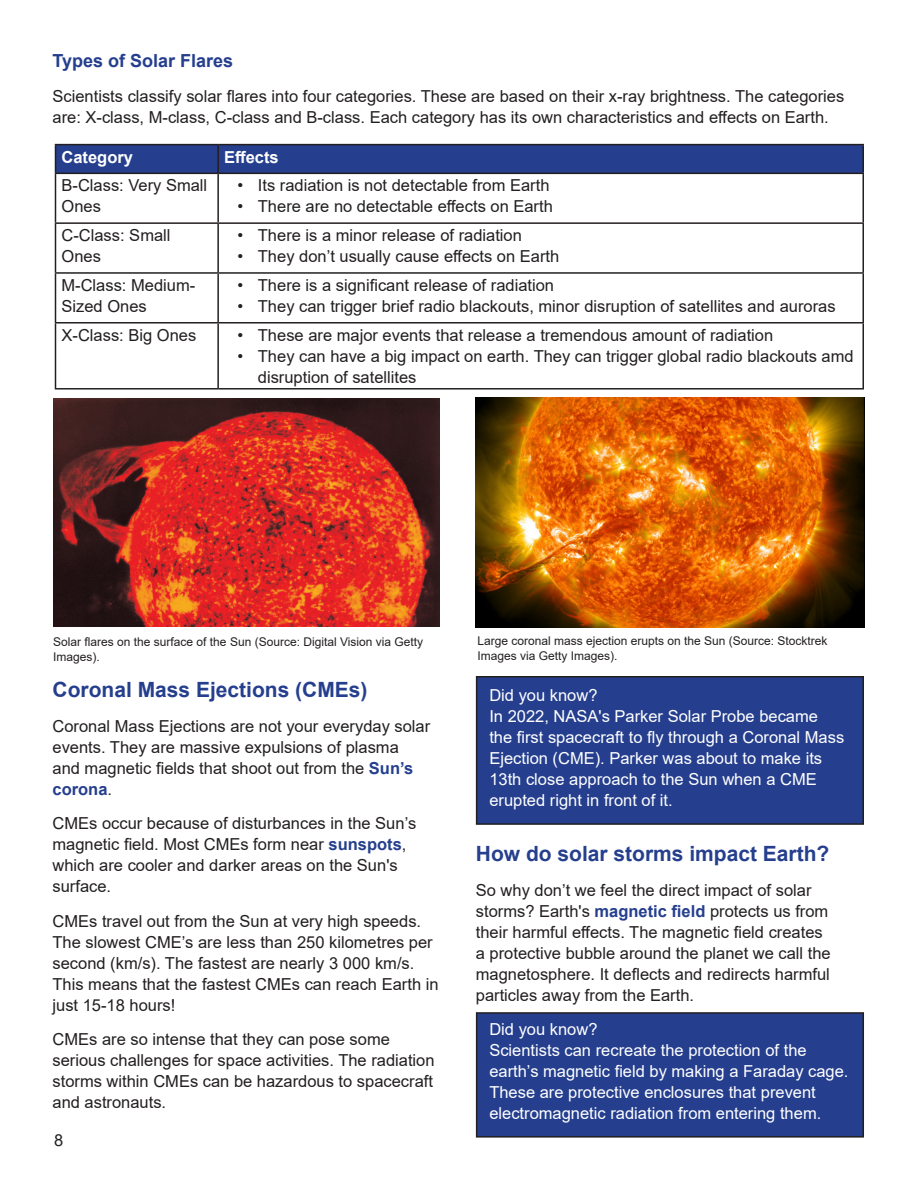
<style>
.page{position:relative;width:918px;height:1188px;background:#fff}
.page>*{position:absolute;margin:0;border:0;box-sizing:border-box;transform-origin:0 0}
.t1{font:700 21px "Arial";color:#253f8e}
.t2{font:700 18px "Arial";color:#253f8e}
.Body_text{font:16.5px/21px "Arial";color:#231f20}
.did_you_know{font:16.5px/21px "Arial";color:#fff}
.Body_text-2{font:700 16.5px "Arial";color:#fff}
.t3{font:12px/15px "Arial";color:#231f20}
.s1{font-weight:700;color:#253f8e}
</style>
<div class="page">
<div style="left:477px;top:1013px;width:386px;height:124px;background:#253f8e"></div>
<div style="left:476px;top:1012px;width:388px;height:126px;border:2px solid #231f20"></div>
<img style="left:53px;top:399px;width:387px;height:228px">
<hr style="left:55px;top:144px;width:163px;height:1px;background:#231f20">
<svg style="left:55px;top:145px;width:807px;height:28px;background:#243d8a"></svg>
<hr style="left:218px;top:144px;width:646px;height:1px;background:#231f20">
<hr style="left:217px;top:145px;width:2px;height:28px;background:#231f20">
<hr style="left:862px;top:145px;width:2px;height:28px;background:#231f20">
<hr style="left:55px;top:173px;width:163px;height:1px;background:#231f20">
<hr style="left:55px;top:174px;width:1px;height:48px;background:#231f20">
<hr style="left:218px;top:173px;width:646px;height:1px;background:#231f20">
<hr style="left:217px;top:174px;width:2px;height:48px;background:#231f20">
<hr style="left:862px;top:174px;width:2px;height:48px;background:#231f20">
<hr style="left:55px;top:222px;width:163px;height:2px;background:#231f20">
<hr style="left:55px;top:224px;width:1px;height:48px;background:#231f20">
<hr style="left:218px;top:222px;width:646px;height:2px;background:#231f20">
<hr style="left:217px;top:224px;width:2px;height:48px;background:#231f20">
<hr style="left:862px;top:224px;width:2px;height:48px;background:#231f20">
<hr style="left:55px;top:272px;width:163px;height:2px;background:#231f20">
<hr style="left:55px;top:274px;width:1px;height:48px;background:#231f20">
<hr style="left:218px;top:272px;width:646px;height:2px;background:#231f20">
<hr style="left:217px;top:274px;width:2px;height:48px;background:#231f20">
<hr style="left:862px;top:274px;width:2px;height:48px;background:#231f20">
<hr style="left:55px;top:322px;width:163px;height:2px;background:#231f20">
<hr style="left:55px;top:324px;width:1px;height:64px;background:#231f20">
<hr style="left:218px;top:322px;width:646px;height:2px;background:#231f20">
<hr style="left:217px;top:324px;width:2px;height:64px;background:#231f20">
<hr style="left:862px;top:324px;width:2px;height:64px;background:#231f20">
<hr style="left:55px;top:388px;width:163px;height:2px;background:#231f20">
<hr style="left:218px;top:388px;width:646px;height:2px;background:#231f20">
<div style="left:477px;top:677px;width:386px;height:147px;background:#253f8e"></div>
<div style="left:476px;top:676px;width:388px;height:149px;border:2px solid #231f20"></div>
<img style="left:476px;top:398px;width:388px;height:230px">
<h4 class="t2" style="left:53px;top:48px;width:182px">Types of Solar Flares</h4>
<h4 class="Body_text" style="left:53px;top:85px;width:793px">Scientists classify solar flares into four categories. These are based on their x-ray brightness. The categories are: X-class, M-class, C-class and B-class. Each category has its own characteristics and effects on Earth.</h4>
<p class="Body_text-2" style="left:62px;top:145px;width:73px">Category</p>
<h4 class="Body_text-2" style="left:224px;top:145px;width:56px">Effects</h4>
<p class="Body_text" style="left:62px;top:175px;width:147px">B-Class: Very Small<br>Ones</p>
<p class="Body_text" style="left:238px;top:175px;width:313px">• Its radiation is not detectable from Earth</p>
<p class="Body_text" style="left:238px;top:196px;width:317px">• There are no detectable effects on Earth</p>
<p class="Body_text" style="left:62px;top:225px;width:111px">C-Class: Small<br>Ones</p>
<p class="Body_text" style="left:238px;top:225px;width:286px">• There is a minor release of radiation</p>
<p class="Body_text" style="left:238px;top:246px;width:323px">• They don’t usually cause effects on Earth</p>
<p class="Body_text" style="left:62px;top:275px;width:135px">M-Class: Medium-<br>Sized Ones</p>
<p class="Body_text" style="left:238px;top:275px;width:318px">• There is a significant release of radiation</p>
<p class="Body_text" style="left:238px;top:296px;width:599px">• They can trigger brief radio blackouts, minor disruption of satellites and auroras</p>
<p class="Body_text" style="left:62px;top:324px;width:136px">X-Class: Big Ones</p>
<p class="Body_text" style="left:238px;top:324px;width:537px">• These are major events that release a tremendous amount of radiation</p>
<p class="Body_text" style="left:258px;top:345px;width:597px;text-indent:-20px">• They can have a big impact on earth. They can trigger global radio blackouts amd disruption of satellites</p>
<p class="t3" style="left:53px;top:634px;width:371px">Solar flares on the surface of the Sun (Source: Digital Vision via Getty<br>Images).</p>
<h4 class="t1" style="left:53px;top:675px;width:317px">Coronal Mass Ejections (CMEs)</h4>
<h4 class="Body_text" style="left:53px;top:715px;width:379px">Coronal Mass Ejections are not your everyday solar events. They are massive expulsions of plasma and magnetic fields that shoot out from the <span class="s1">Sun’s corona</span>.</h4>
<h4 class="Body_text" style="left:53px;top:813px;width:365px">CMEs occur because of disturbances in the Sun’s magnetic field. Most CMEs form near <span class="s1">sunspots</span>, which are cooler and darker areas on the Sun's surface.</h4>
<h4 class="Body_text" style="left:53px;top:910px;width:388px">CMEs travel out from the Sun at very high speeds.<br>The slowest CME’s are less than 250 kilometres per second (km/s). The fastest are nearly 3 000 km/s.<br>This means that the fastest CMEs can reach Earth in just 15-18 hours!</h4>
<h4 class="Body_text" style="left:53px;top:1029px;width:384px">CMEs are so intense that they can pose some serious challenges for space activities. The radiation storms within CMEs can be hazardous to spacecraft and astronauts.</h4>
<p class="Body_text" style="left:54px;top:1130px;width:11px">8</p>
<p class="t3" style="left:477px;top:634px;width:352px">Large coronal mass ejection erupts on the Sun (Source: Stocktrek<br>Images via Getty Images).</p>
<p class="did_you_know" style="left:489px;top:684px;width:110px">Did you know?</p>
<p class="did_you_know" style="left:489px;top:705px;width:356px">In 2022, NASA's Parker Solar Probe became the first spacecraft to fly through a Coronal Mass Ejection (CME). Parker was about to make its 13th close approach to the Sun when a CME erupted right in front of it.</p>
<h4 class="t1" style="left:476px;top:839px;width:355px">How do solar storms impact Earth?</h4>
<h4 class="Body_text" style="left:476px;top:879px;width:356px">So why don’t we feel the direct impact of solar storms? Earth's <span class="s1">magnetic field</span> protects us from their harmful effects. The magnetic field creates a protective bubble around the planet we call the magnetosphere. It deflects and redirects harmful particles away from the Earth.</h4>
<p class="did_you_know" style="left:489px;top:1019px;width:110px">Did you know?</p>
<p class="did_you_know" style="left:489px;top:1040px;width:361px">Scientists can recreate the protection of the earth’s magnetic field by making a Faraday cage.<br>These are protective enclosures that prevent electromagnetic radiation from entering them.</p>
</div>
